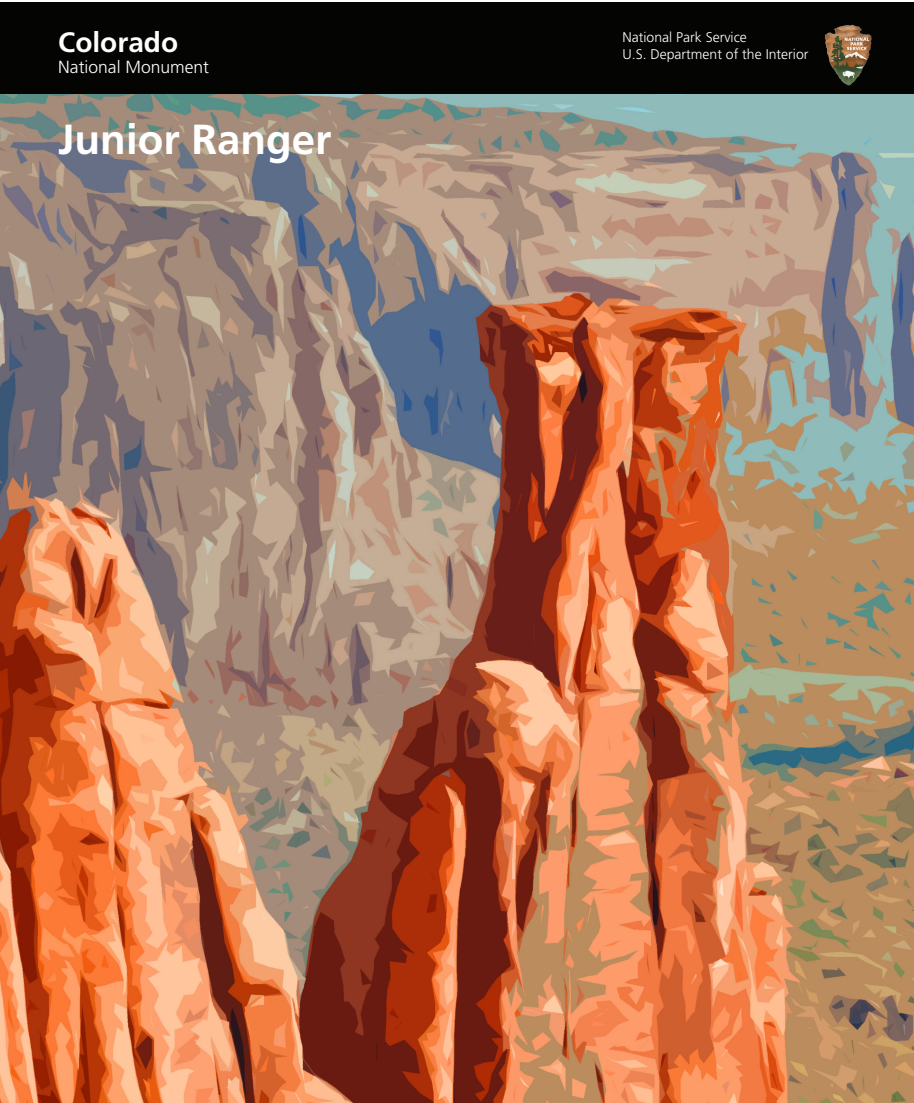
<style>
.page{position:relative;width:914px;height:1103px;background:#fff}
.page>*{position:absolute;margin:0;border:0;box-sizing:border-box;transform-origin:0 0}
.t1{font:700 42px "Frutiger LT Std";color:#fff}
.t2{font:700 28px "Frutiger LT Std";color:#fff}
.t3{font:300 17.5px "Frutiger LT Std";color:#fff}
.t4{font:300 14px/16.8px "Frutiger LT Std";color:#fff}
</style>
<div class="page">
<img style="left:0;top:94px;width:914px;height:1008px">
<div style="left:0;top:2px;width:914px;height:92px;background:#040503"></div>
<img style="left:825px;top:25px;width:32px;height:60px">
<h1 class="t2" style="left:58px;top:26px;width:121px">Colorado</h1>
<h1 class="t3" style="left:58px;top:57px;width:152px">National Monument</h1>
<h1 class="t1" style="left:58px;top:115px;width:275px">Junior Ranger</h1>
<p class="t4" style="left:622px;top:29px;width:187px">National Park Service<br>U.S. Department of the Interior</p>
</div>
